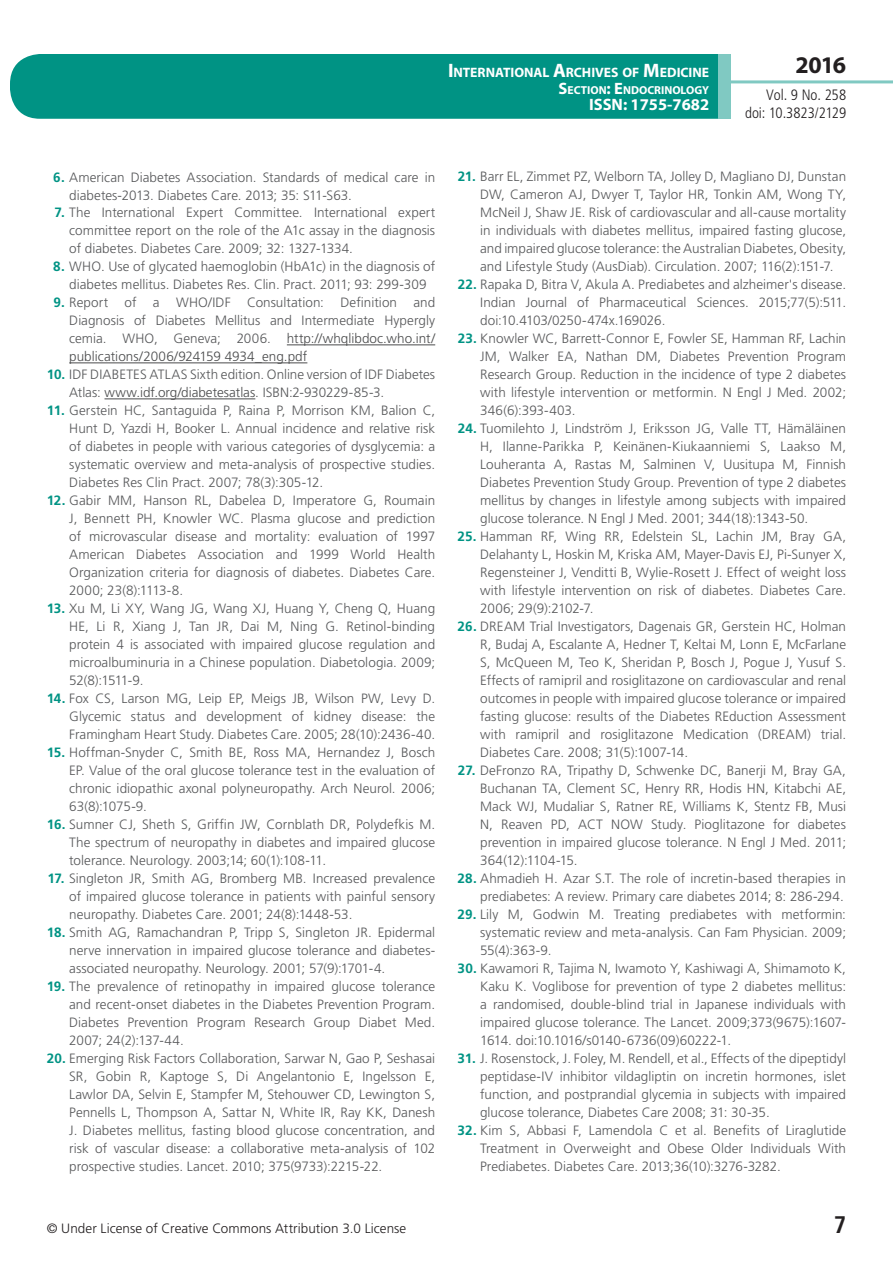
<style>
.page{position:relative;width:893px;height:1263px;background:#fff}
.page>*{position:absolute;margin:0;border:0;box-sizing:border-box;transform-origin:0 0}
.t1{font:700 24px "Myriad Pro";color:#231f20}
.t2{font:700 condensed 24px "Frutiger LT Std";color:#231f20}
.t3{font:700 16.5px "Myriad Pro";color:#fff}
.t4{font:300 condensed 15px/18px "Frutiger LT Std";color:#231f20;text-align:right}
.t5{font:700 13.65px "Myriad Pro";letter-spacing:-.005em;color:#fff}
.t6{font:300 13.5px/18px "Frutiger LT Std";color:#57585a;text-align:justify}
.t7{font:300 13.5px "Frutiger LT Std";letter-spacing:.005em;color:#231f20}
.t8{font:700 11.55px "Myriad Pro";color:#fff}
.s1{font-size:19.5px}
.s2{font-size:16.5px}
.s3{font-weight:700;color:#009384}
.s4{color:#4b4c4d}
</style>
<div class="page">
<div style="left:10px;top:54px;width:775px;height:65px;background:#009384;border-radius:30px"></div>
<div style="left:732px;top:0;width:161px;height:157px;background:#fff"></div>
<hr style="left:730px;top:80px;width:163px;height:3px;background:#80c9c2">
<div style="left:718px;top:54px;width:13px;height:65px;background:#80c9c2"></div>
<hr style="left:287px;top:344px;width:148px;height:1px;background:#4b4c4d">
<hr style="left:69px;top:362px;width:238px;height:1px;background:#4b4c4d">
<hr style="left:105px;top:398px;width:150px;height:1px;background:#4b4c4d">
<p class="t5" style="left:448px;top:64px;width:263px"><span class="s1">I</span>NTERNATIONAL <span class="s1">A</span>RCHIVES OF <span class="s1">M</span>EDICINE</p>
<p class="t8" style="left:559px;top:82px;width:152px"><span class="s2">S</span>ECTION<span class="s2">: E</span>NDOCRINOLOGY</p>
<p class="t3" style="left:589px;top:94px;width:122px">ISSN: 1755-7682</p>
<h1 class="t1" style="left:795px;top:49px;width:52px">2016</h1>
<p class="t4" style="left:745px;top:86px;width:103px">Vol. 9 No. 258 doi: 10.3823/2129</p>
<p class="t6" style="left:69px;top:168px;width:367px;text-indent:-16px"><span class="s3">6.</span> American Diabetes Association. Standards of medical care in diabetes-2013. Diabetes Care. 2013; 35: S11-S63.</p>
<p class="t6" style="left:69px;top:204px;width:367px;text-indent:-15px"><span class="s3">7.</span> The International Expert Committee. International expert committee report on the role of the A1c assay in the diagnosis of diabetes. Diabetes Care. 2009; 32: 1327-1334.</p>
<p class="t6" style="left:53px;top:258px;width:384px;text-align:center"><span class="s3">8.</span> WHO. Use of glycated haemoglobin (HbA1c) in the diagnosis of diabetes mellitus. Diabetes Res. Clin. Pract. 2011; 93: 299-309</p>
<p class="t6" style="left:69px;top:294px;width:367px;text-indent:-16px"><span class="s3">9.</span> Report of a WHO/IDF Consultation: Definition and Diagnosis of Diabetes Mellitus and Intermediate Hypergly cemia. WHO, Geneva; 2006. <span class="s4">http://whqlibdoc.who.int/ publications/2006/924159 4934_eng.pdf</span></p>
<p class="t6" style="left:69px;top:366px;width:367px;text-indent:-23px"><span class="s3">10.</span> IDF DIABETES ATLAS Sixth edition. Online version of IDF Diabetes<br>Atlas: <span class="s4">www.idf.org/diabetesatlas</span>. ISBN:2-930229-85-3.</p>
<p class="t6" style="left:69px;top:402px;width:367px;text-indent:-22px"><span class="s3">11.</span> Gerstein HC, Santaguida P, Raina P, Morrison KM, Balion C, Hunt D, Yazdi H, Booker L. Annual incidence and relative risk of diabetes in people with various categories of dysglycemia: a systematic overview and meta-analysis of prospective studies.<br>Diabetes Res Clin Pract. 2007; 78(3):305-12.</p>
<p class="t6" style="left:69px;top:492px;width:367px;text-indent:-23px"><span class="s3">12.</span> Gabir MM, Hanson RL, Dabelea D, Imperatore G, Roumain J, Bennett PH, Knowler WC. Plasma glucose and prediction of microvascular disease and mortality: evaluation of 1997<br>American Diabetes Association and 1999 World Health Organization criteria for diagnosis of diabetes. Diabetes Care.<br>2000; 23(8):1113-8.</p>
<p class="t6" style="left:69px;top:600px;width:367px;text-indent:-22px"><span class="s3">13.</span> Xu M, Li XY, Wang JG, Wang XJ, Huang Y, Cheng Q, Huang HE, Li R, Xiang J, Tan JR, Dai M, Ning G. Retinol-binding protein 4 is associated with impaired glucose regulation and microalbuminuria in a Chinese population. Diabetologia. 2009; 52(8):1511-9.</p>
<p class="t6" style="left:69px;top:690px;width:367px;text-indent:-23px"><span class="s3">14.</span> Fox CS, Larson MG, Leip EP, Meigs JB, Wilson PW, Levy D.<br>Glycemic status and development of kidney disease: the Framingham Heart Study. Diabetes Care. 2005; 28(10):2436-40.</p>
<p class="t6" style="left:69px;top:744px;width:367px;text-indent:-23px"><span class="s3">15.</span> Hoffman-Snyder C, Smith BE, Ross MA, Hernandez J, Bosch EP. Value of the oral glucose tolerance test in the evaluation of chronic idiopathic axonal polyneuropathy. Arch Neurol. 2006; 63(8):1075-9.</p>
<p class="t6" style="left:69px;top:816px;width:367px;text-indent:-23px"><span class="s3">16.</span> Sumner CJ, Sheth S, Griffin JW, Cornblath DR, Polydefkis M.<br>The spectrum of neuropathy in diabetes and impaired glucose tolerance. Neurology. 2003;14; 60(1):108-11.</p>
<p class="t6" style="left:69px;top:870px;width:367px;text-indent:-22px"><span class="s3">17.</span> Singleton JR, Smith AG, Bromberg MB. Increased prevalence of impaired glucose tolerance in patients with painful sensory neuropathy. Diabetes Care. 2001; 24(8):1448-53.</p>
<p class="t6" style="left:69px;top:924px;width:367px;text-indent:-23px"><span class="s3">18.</span> Smith AG, Ramachandran P, Tripp S, Singleton JR. Epidermal nerve innervation in impaired glucose tolerance and diabetes&shy;associated neuropathy. Neurology. 2001; 57(9):1701-4.</p>
<p class="t6" style="left:69px;top:978px;width:367px;text-indent:-22px"><span class="s3">19.</span> The prevalence of retinopathy in impaired glucose tolerance and recent-onset diabetes in the Diabetes Prevention Program.<br>Diabetes Prevention Program Research Group Diabet Med.<br>2007; 24(2):137-44.</p>
<p class="t6" style="left:69px;top:1050px;width:367px;text-indent:-23px"><span class="s3">20.</span> Emerging Risk Factors Collaboration, Sarwar N, Gao P, Seshasai SR, Gobin R, Kaptoge S, Di Angelantonio E, Ingelsson E, Lawlor DA, Selvin E, Stampfer M, Stehouwer CD, Lewington S, Pennells L, Thompson A, Sattar N, White IR, Ray KK, Danesh J. Diabetes mellitus, fasting blood glucose concentration, and risk of vascular disease: a collaborative meta-analysis of 102 prospective studies. Lancet. 2010; 375(9733):2215-22.</p>
<p class="t6" style="left:480px;top:168px;width:367px;text-indent:-23px"><span class="s3">21.</span> Barr EL, Zimmet PZ, Welborn TA, Jolley D, Magliano DJ, Dunstan DW, Cameron AJ, Dwyer T, Taylor HR, Tonkin AM, Wong TY, McNeil J, Shaw JE. Risk of cardiovascular and all-cause mortality in individuals with diabetes mellitus, impaired fasting glucose, and impaired glucose tolerance: the Australian Diabetes, Obesity, and Lifestyle Study (AusDiab). Circulation. 2007; 116(2):151-7.</p>
<p class="t6" style="left:480px;top:276px;width:367px;text-indent:-23px"><span class="s3">22.</span> Rapaka D, Bitra V, Akula A. Prediabetes and alzheimer's disease.<br>Indian Journal of Pharmaceutical Sciences. 2015;77(5):511. doi:10.4103/0250-474x.169026.</p>
<p class="t6" style="left:480px;top:330px;width:367px;text-indent:-22px"><span class="s3">23.</span> Knowler WC, Barrett-Connor E, Fowler SE, Hamman RF, Lachin JM, Walker EA, Nathan DM, Diabetes Prevention Program Research Group. Reduction in the incidence of type 2 diabetes with lifestyle intervention or metformin. N Engl J Med. 2002; 346(6):393-403.</p>
<p class="t6" style="left:480px;top:420px;width:367px;text-indent:-22px"><span class="s3">24.</span> Tuomilehto J, Lindström J, Eriksson JG, Valle TT, Hämäläinen H, Ilanne-Parikka P, Keinänen-Kiukaanniemi S, Laakso M, Louheranta A, Rastas M, Salminen V, Uusitupa M, Finnish Diabetes Prevention Study Group. Prevention of type 2 diabetes mellitus by changes in lifestyle among subjects with impaired glucose tolerance. N Engl J Med. 2001; 344(18):1343-50.</p>
<p class="t6" style="left:480px;top:528px;width:367px;text-indent:-23px"><span class="s3">25.</span> Hamman RF, Wing RR, Edelstein SL, Lachin JM, Bray GA, Delahanty L, Hoskin M, Kriska AM, Mayer-Davis EJ, Pi-Sunyer X, Regensteiner J, Venditti B, Wylie-Rosett J. Effect of weight loss with lifestyle intervention on risk of diabetes. Diabetes Care.<br>2006; 29(9):2102-7.</p>
<p class="t6" style="left:480px;top:618px;width:367px;text-indent:-23px"><span class="s3">26.</span> DREAM Trial Investigators, Dagenais GR, Gerstein HC, Holman R, Budaj A, Escalante A, Hedner T, Keltai M, Lonn E, McFarlane S, McQueen M, Teo K, Sheridan P, Bosch J, Pogue J, Yusuf S.<br>Effects of ramipril and rosiglitazone on cardiovascular and renal outcomes in people with impaired glucose tolerance or impaired fasting glucose: results of the Diabetes REduction Assessment with ramipril and rosiglitazone Medication (DREAM) trial.<br>Diabetes Care. 2008; 31(5):1007-14.</p>
<p class="t6" style="left:480px;top:762px;width:367px;text-indent:-22px"><span class="s3">27.</span> DeFronzo RA, Tripathy D, Schwenke DC, Banerji M, Bray GA, Buchanan TA, Clement SC, Henry RR, Hodis HN, Kitabchi AE, Mack WJ, Mudaliar S, Ratner RE, Williams K, Stentz FB, Musi N, Reaven PD, ACT NOW Study. Pioglitazone for diabetes prevention in impaired glucose tolerance. N Engl J Med. 2011; 364(12):1104-15.</p>
<p class="t6" style="left:458px;top:870px;width:390px;text-align:right"><span class="s3">28.</span> Ahmadieh H. Azar S.T. The role of incretin-based therapies in prediabetes: A review. Primary care diabetes 2014; 8: 286-294.</p>
<p class="t6" style="left:480px;top:906px;width:367px;text-indent:-22px"><span class="s3">29.</span> Lily M, Godwin M. Treating prediabetes with metformin: systematic review and meta-analysis. Can Fam Physician. 2009; 55(4):363-9.</p>
<p class="t6" style="left:480px;top:960px;width:367px;text-indent:-23px"><span class="s3">30.</span> Kawamori R, Tajima N, Iwamoto Y, Kashiwagi A, Shimamoto K, Kaku K. Voglibose for prevention of type 2 diabetes mellitus: a randomised, double-blind trial in Japanese individuals with impaired glucose tolerance. The Lancet. 2009;373(9675):1607- 1614. doi:10.1016/s0140-6736(09)60222-1.</p>
<p class="t6" style="left:480px;top:1050px;width:367px;text-indent:-22px"><span class="s3">31.</span> J. Rosenstock, J. Foley, M. Rendell, et al., Effects of the dipeptidyl peptidase-IV inhibitor vildagliptin on incretin hormones, islet function, and postprandial glycemia in subjects with impaired glucose tolerance, Diabetes Care 2008; 31: 30-35.</p>
<p class="t6" style="left:480px;top:1122px;width:367px;text-indent:-23px"><span class="s3">32.</span> Kim S, Abbasi F, Lamendola C et al. Benefits of Liraglutide Treatment in Overweight and Obese Older Individuals With Prediabetes. Diabetes Care. 2013;36(10):3276-3282.</p>
<p class="t7" style="left:47px;top:1220px;width:361px">© Under License of Creative Commons Attribution 3.0 License</p>
<h1 class="t2" style="left:834px;top:1210px;width:14px">7</h1>
</div>
